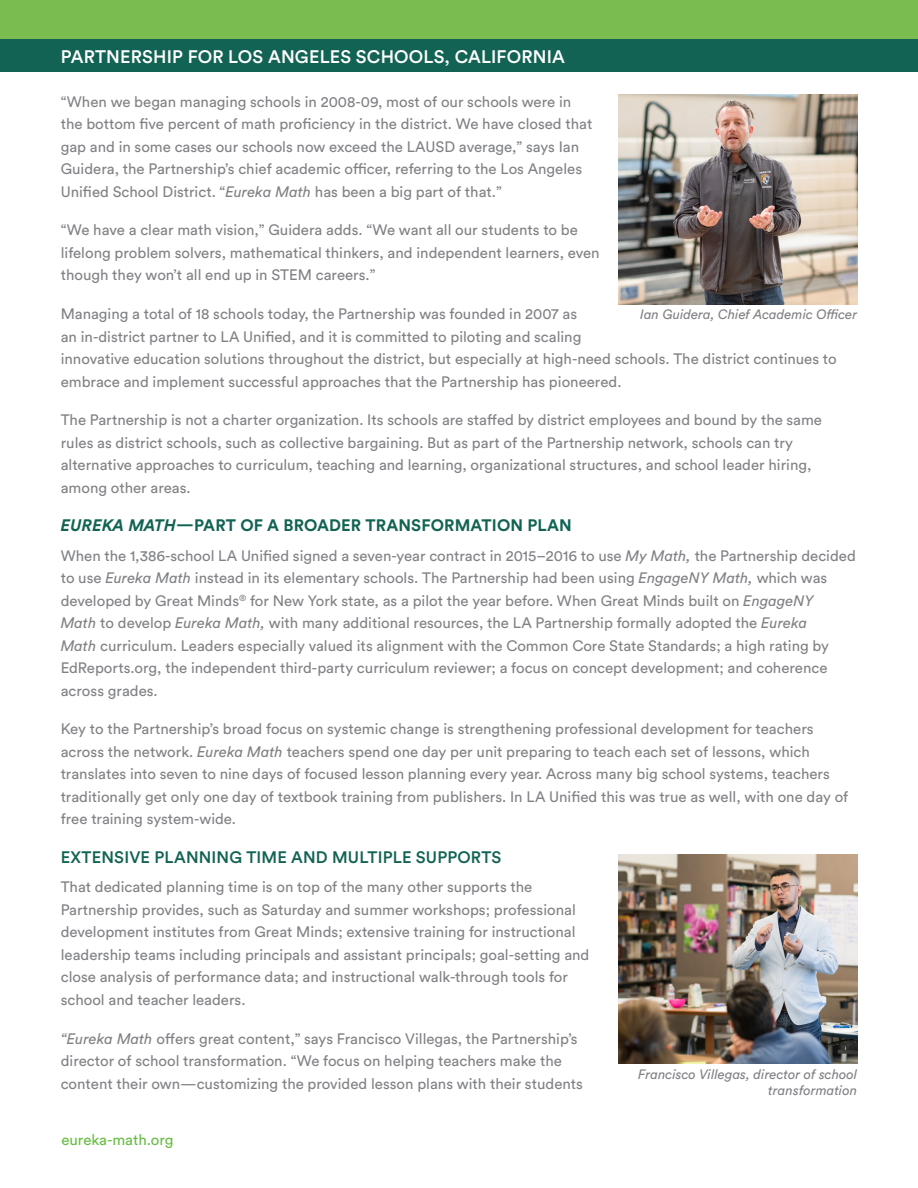
<style>
.page{position:relative;width:918px;height:1188px;background:#fff}
.page>*{position:absolute;margin:0;border:0;box-sizing:border-box;transform-origin:0 0}
.t1{font:500 18px "Circular Std";letter-spacing:.01em;color:#fff}
.Subhead{font:700 16.5px "Circular Std";letter-spacing:.01em;color:#126353}
.Subhead-2{font:500 16.5px "Circular Std";letter-spacing:.01em;color:#126353}
.Text{font:15px/22.5px "Circular Std";color:#808285}
.t2{font:15px "Circular Std";color:#69bd45}
.Text-2{font:italic 13.5px/16.5px "Circular Std";color:#808285;text-align:right}
.s1{font-style:italic}
</style>
<div class="page">
<div style="left:0;top:0;width:918px;height:40px;background:#7bbc51"></div>
<div style="left:0;top:40px;width:918px;height:32px;background:#126353"></div>
<img style="left:619px;top:854px;width:238px;height:210px">
<img style="left:619px;top:94px;width:238px;height:210px">
<p class="t1" style="left:61px;top:45px;width:506px">PARTNERSHIP FOR LOS ANGELES SCHOOLS, CALIFORNIA</p>
<p class="Text" style="left:61px;top:90px;width:533px">“When we began managing schools in 2008-09, most of our schools were in the bottom five percent of math proficiency in the district. We have closed that gap and in some cases our schools now exceed the LAUSD average,” says Ian Guidera, the Partnership’s chief academic officer, referring to the Los Angeles Unified School District. “<span class="s1">Eureka Math</span> has been a big part of that.”</p>
<p class="Text" style="left:61px;top:219px;width:540px">“We have a clear math vision,” Guidera adds. “We want all our students to be lifelong problem solvers, mathematical thinkers, and independent learners, even though they won’t all end up in STEM careers.”</p>
<p class="Text" style="left:61px;top:302px;width:777px">Managing a total of 18 schools today, the Partnership was founded in 2007 as<br>an in-district partner to LA Unified, and it is committed to piloting and scaling<br>innovative education solutions throughout the district, but especially at high-need schools. The district continues to embrace and implement successful approaches that the Partnership has pioneered.</p>
<p class="Text" style="left:61px;top:409px;width:763px">The Partnership is not a charter organization. Its schools are staffed by district employees and bound by the same rules as district schools, such as collective bargaining. But as part of the Partnership network, schools can try alternative approaches to curriculum, teaching and learning, organizational structures, and school leader hiring, among other areas.</p>
<p class="Subhead" style="left:61px;top:515px;width:513px"><span class="s1">EUREKA MATH</span>—PART OF A BROADER TRANSFORMATION PLAN</p>
<p class="Text" style="left:61px;top:544px;width:797px">When the 1,386-school LA Unified signed a seven-year contract in 2015–2016 to use <span class="s1">My Math,</span> the Partnership decided to use <span class="s1">Eureka Math</span> instead in its elementary schools. The Partnership had been using <span class="s1">EngageNY Math,</span> which was developed by Great Minds<sup>®</sup> for New York state, as a pilot the year before. When Great Minds built on <span class="s1">EngageNY<br>Math</span> to develop <span class="s1">Eureka Math,</span> with many additional resources, the LA Partnership formally adopted the <span class="s1">Eureka<br>Math</span> curriculum. Leaders especially valued its alignment with the Common Core State Standards; a high rating by EdReports.org, the independent third-party curriculum reviewer; a focus on concept development; and coherence across grades.</p>
<p class="Text" style="left:61px;top:718px;width:789px">Key to the Partnership’s broad focus on systemic change is strengthening professional development for teachers across the network. <span class="s1">Eureka Math</span> teachers spend one day per unit preparing to teach each set of lessons, which translates into seven to nine days of focused lesson planning every year. Across many big school systems, teachers traditionally get only one day of textbook training from publishers. In LA Unified this was true as well, with one day of free training system-wide.</p>
<p class="Subhead-2" style="left:61px;top:847px;width:442px">EXTENSIVE PLANNING TIME AND MULTIPLE SUPPORTS</p>
<p class="Text" style="left:61px;top:876px;width:530px">That dedicated planning time is on top of the many other supports the Partnership provides, such as Saturday and summer workshops; professional development institutes from Great Minds; extensive training for instructional leadership teams including principals and assistant principals; goal-setting and close analysis of performance data; and instructional walk-through tools for school and teacher leaders.</p>
<p class="Text" style="left:61px;top:1027px;width:524px"><span class="s1">“Eureka Math</span> offers great content,” says Francisco Villegas, the Partnership’s director of school transformation. “We focus on helping teachers make the content their own—customizing the provided lesson plans with their students</p>
<p class="Text-2" style="left:640px;top:306px;width:219px">Ian Guidera, Chief Academic Officer</p>
<p class="Text-2" style="left:638px;top:1066px;width:221px">Francisco Villegas, director of school transformation</p>
<p class="t2" style="left:62px;top:1130px;width:113px">eureka-math.org</p>
</div>
